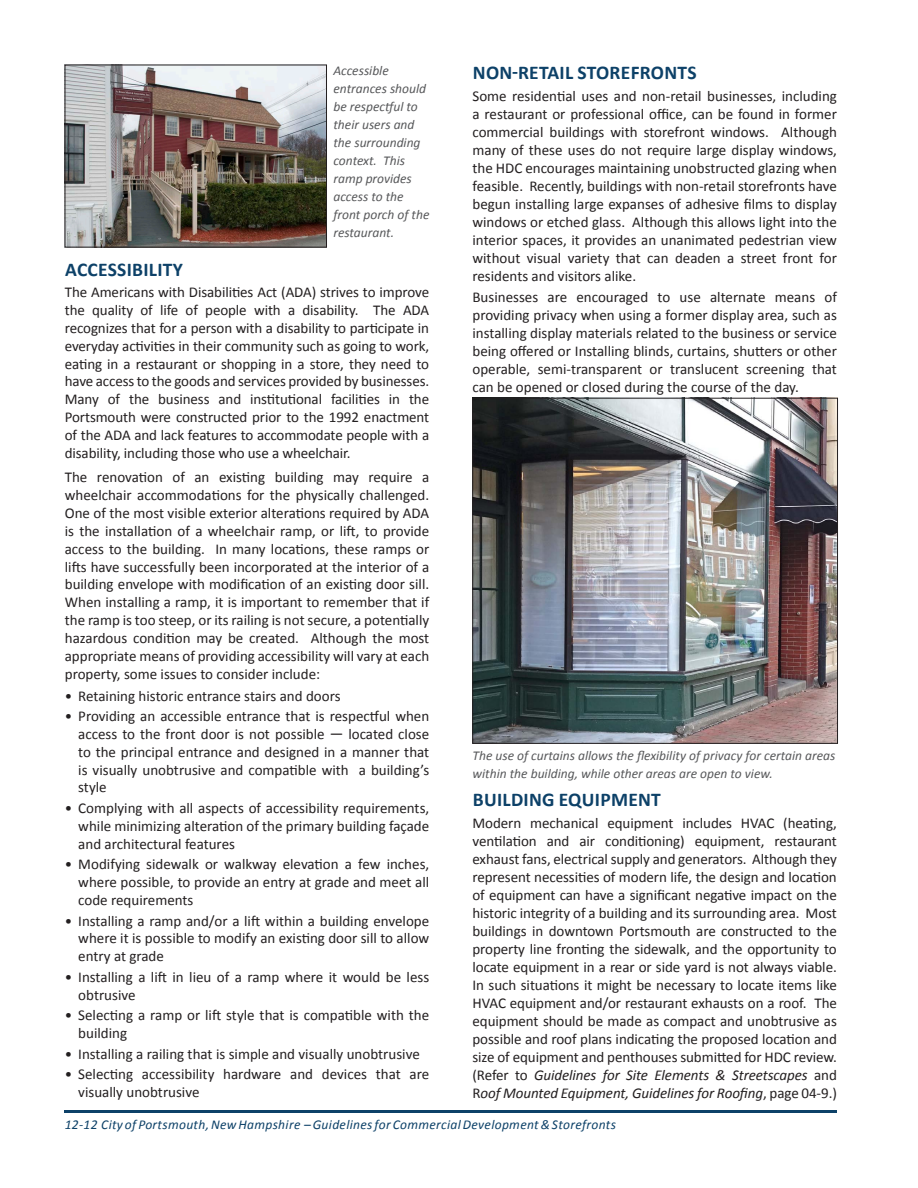
<style>
.page{position:relative;width:918px;height:1188px;background:#fff}
.page>*{position:absolute;margin:0;border:0;box-sizing:border-box;transform-origin:0 0}
.t1{font:700 19.5px "Calibri";letter-spacing:.015em;color:#0d4168}
.t2{font:15px/17.9px "Calibri";color:#231f20;text-align:justify}
.t3{font:italic 13.5px/18px "Calibri";color:#57585a}
.t4{font:italic 13.5px "Calibri";letter-spacing:.025em;color:#0d4168}
.s1{font-style:italic}
</style>
<div class="page">
<hr style="left:65px;top:1110px;width:772px;height:2px;background:#0d4168">
<img style="left:474px;top:400px;width:362px;height:342px">
<div style="left:472px;top:398px;width:366px;height:346px;border:1px solid #231f20"></div>
<img style="left:67px;top:67px;width:258px;height:178px">
<div style="left:65px;top:65px;width:262px;height:182px;border:1px solid #231f20"></div>
<p class="t3" style="left:333px;top:61px;width:98px">Accessible entrances should be respectful to their users and the surrounding context. This ramp provides access to the front porch of the restaurant.</p>
<h1 class="t1" style="left:65px;top:256px;width:119px">ACCESSIBILITY</h1>
<p class="t2" style="left:65px;top:283px;width:366px">The Americans with Disabilities Act (ADA) strives to improve the quality of life of people with a disability. The ADA recognizes that for a person with a disability to participate in everyday activities in their community such as going to work, eating in a restaurant or shopping in a store, they need to have access to the goods and services provided by businesses.<br>Many of the business and institutional facilities in the Portsmouth were constructed prior to the 1992 enactment of the ADA and lack features to accommodate people with a disability, including those who use a wheelchair.</p>
<p class="t2" style="left:65px;top:468px;width:366px">The renovation of an existing building may require a wheelchair accommodations for the physically challenged.<br>One of the most visible exterior alterations required by ADA is the installation of a wheelchair ramp, or lift, to provide access to the building. In many locations, these ramps or lifts have successfully been incorporated at the interior of a building envelope with modification of an existing door sill.<br>When installing a ramp, it is important to remember that if the ramp is too steep, or its railing is not secure, a potentially hazardous condition may be created. Although the most appropriate means of providing accessibility will vary at each property, some issues to consider include:</p>
<p class="t2" style="left:65px;top:686px;width:277px">• Retaining historic entrance stairs and doors</p>
<p class="t2" style="left:78px;top:707px;width:352px;text-indent:-13px">• Providing an accessible entrance that is respectful when access to the front door is not possible ― located close to the principal entrance and designed in a manner that is visually unobtrusive and compatible with a building’s style</p>
<p class="t2" style="left:78px;top:799px;width:353px;text-indent:-14px">• Complying with all aspects of accessibility requirements, while minimizing alteration of the primary building façade and architectural features</p>
<p class="t2" style="left:78px;top:855px;width:352px;text-indent:-14px">• Modifying sidewalk or walkway elevation a few inches, where possible, to provide an entry at grade and meet all code requirements</p>
<p class="t2" style="left:78px;top:911px;width:352px;text-indent:-14px">• Installing a ramp and/or a lift within a building envelope where it is possible to modify an existing door sill to allow entry at grade</p>
<p class="t2" style="left:78px;top:967px;width:352px;text-indent:-14px">• Installing a lift in lieu of a ramp where it would be less obtrusive</p>
<p class="t2" style="left:78px;top:1006px;width:352px;text-indent:-14px">• Selecting a ramp or lift style that is compatible with the building</p>
<p class="t2" style="left:65px;top:1044px;width:357px">• Installing a railing that is simple and visually unobtrusive</p>
<p class="t2" style="left:78px;top:1065px;width:352px;text-indent:-14px">• Selecting accessibility hardware and devices that are visually unobtrusive</p>
<h1 class="t1" style="left:473px;top:59px;width:225px">NON-RETAIL STOREFRONTS</h1>
<p class="t2" style="left:472px;top:87px;width:366px">Some residential uses and non-retail businesses, including a restaurant or professional office, can be found in former commercial buildings with storefront windows. Although many of these uses do not require large display windows, the HDC encourages maintaining unobstructed glazing when feasible. Recently, buildings with non-retail storefronts have begun installing large expanses of adhesive films to display windows or etched glass. Although this allows light into the interior spaces, it provides an unanimated pedestrian view without visual variety that can deaden a street front for residents and visitors alike.</p>
<p class="t2" style="left:472px;top:288px;width:366px">Businesses are encouraged to use alternate means of providing privacy when using a former display area, such as installing display materials related to the business or service being offered or Installing blinds, curtains, shutters or other operable, semi-transparent or translucent screening that can be opened or closed during the course of the day.</p>
<p class="t3" style="left:472px;top:746px;width:364px">The use of curtains allows the flexibility of privacy for certain areas within the building, while other areas are open to view.</p>
<h1 class="t1" style="left:473px;top:786px;width:190px">BUILDING EQUIPMENT</h1>
<p class="t2" style="left:472px;top:813px;width:366px">Modern mechanical equipment includes HVAC (heating, ventilation and air conditioning) equipment, restaurant exhaust fans, electrical supply and generators. Although they represent necessities of modern life, the design and location of equipment can have a significant negative impact on the historic integrity of a building and its surrounding area. Most buildings in downtown Portsmouth are constructed to the property line fronting the sidewalk, and the opportunity to locate equipment in a rear or side yard is not always viable.<br>In such situations it might be necessary to locate items like HVAC equipment and/or restaurant exhausts on a roof. The equipment should be made as compact and unobtrusive as possible and roof plans indicating the proposed location and size of equipment and penthouses submitted for HDC review. (Refer to <span class="s1">Guidelines for Site Elements &amp; Streetscapes</span> and R<span class="s1">oof Mounted Equipment, Guidelines for Roofing</span>, page 04-9.)</p>
<p class="t4" style="left:65px;top:1115px;width:553px">12-12 City of Portsmouth, New Hampshire – Guidelines for Commercial Development &amp; Storefronts</p>
</div>
